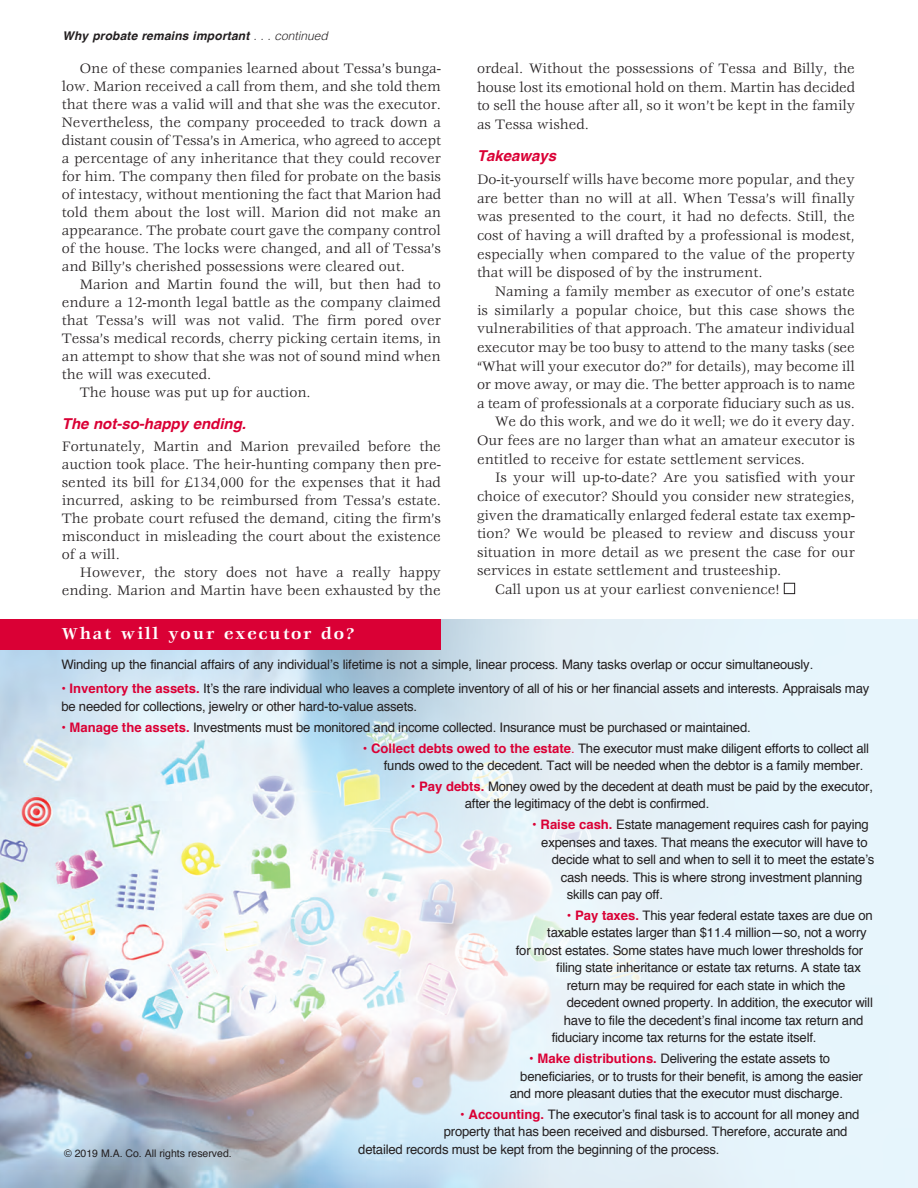
<style>
.page{position:relative;width:918px;height:1188px;background:#fff}
.page>*{position:absolute;margin:0;border:0;box-sizing:border-box;transform-origin:0 0}
.Box_Head{font:700 17.4px "Veljovic";letter-spacing:.1em;color:#fff}
.Body{font:15px/18px "Veljovic";color:#231f20;text-align:justify}
.Body_no_indent{font:15px/18px "Veljovic";color:#231f20;text-align:justify}
.Color_subhead{font:italic 700 15px "Helvetica";color:#da0035}
.box_text{font:13.05px/17.4px "Helvetica";letter-spacing:-.015em;color:#231f20}
.Box_Head-2{font:13.05px "Helvetica";letter-spacing:-.015em;color:#231f20}
.t1{font:italic 700 12px "Helvetica";letter-spacing:.015em;color:#231f20}
.t2{font:10.5px "Helvetica";color:#231f20}
.s1{font-weight:300}
.s2{font-weight:700;color:#da0035}
.s3{color:#da0035}
</style>
<div class="page">
<div style="left:784px;top:583px;width:11px;height:11px;border:1px solid #231f20"></div>
<svg style="left:0;top:620px;width:918px;height:568px;background:#dae3e9"></svg>
<div style="left:0;top:620px;width:441px;height:30px;background:#da0035"></div>
<p class="t1" style="left:63px;top:26px;width:267px">Why probate remains important <span class="s1">. . . continued</span></p>
<p class="Body" style="left:62px;top:60px;width:381px;text-indent:18px">One of these companies learned about Tessa’s bunga&shy;low. Marion received a call from them, and she told them that there was a valid will and that she was the executor.<br>Nevertheless, the company proceeded to track down a distant cousin of Tessa’s in America, who agreed to accept a percentage of any inheritance that they could recover for him. The company then filed for probate on the basis of intestacy, without mentioning the fact that Marion had told them about the lost will. Marion did not make an appearance. The probate court gave the company control of the house. The locks were changed, and all of Tessa’s and Billy’s cherished possessions were cleared out.</p>
<p class="Body" style="left:62px;top:276px;width:381px;text-indent:18px">Marion and Martin found the will, but then had to endure a 12-month legal battle as the company claimed that Tessa’s will was not valid. The firm pored over Tessa’s medical records, cherry picking certain items, in an attempt to show that she was not of sound mind when the will was executed.</p>
<p class="Body" style="left:80px;top:384px;width:232px">The house was put up for auction.</p>
<p class="Color_subhead" style="left:62px;top:411px;width:186px">The not-so-happy ending.</p>
<p class="Body_no_indent" style="left:62px;top:438px;width:381px">Fortunately, Martin and Marion prevailed before the auction took place. The heir-hunting company then pre&shy;sented its bill for £134,000 for the expenses that it had incurred, asking to be reimbursed from Tessa’s estate.<br>The probate court refused the demand, citing the firm’s misconduct in misleading the court about the existence of a will.</p>
<p class="Body" style="left:62px;top:564px;width:381px;text-align:right">However, the story does not have a really happy ending. Marion and Martin have been exhausted by the</p>
<p class="Body" style="left:477px;top:60px;width:380px;line-height:18.6px">ordeal. Without the possessions of Tessa and Billy, the house lost its emotional hold on them. Martin has decided to sell the house after all, so it won’t be kept in the family as Tessa wished.</p>
<p class="Color_subhead" style="left:477px;top:143px;width:81px">Takeaways</p>
<p class="Body_no_indent" style="left:477px;top:171px;width:380px;line-height:18.6px">Do-it-yourself wills have become more popular, and they are better than no will at all. When Tessa’s will finally was presented to the court, it had no defects. Still, the cost of having a will drafted by a professional is modest, especially when compared to the value of the property that will be disposed of by the instrument.</p>
<p class="Body" style="left:477px;top:283px;width:380px;line-height:18.6px;text-indent:18px">Naming a family member as executor of one’s estate is similarly a popular choice, but this case shows the vulnerabilities of that approach. The amateur individual executor may be too busy to attend to the many tasks (see “What will your executor do?” for details), may become ill or move away, or may die. The better approach is to name a team of professionals at a corporate fiduciary such as us.</p>
<p class="Body" style="left:477px;top:413px;width:379px;line-height:18.6px;text-indent:18px">We do this work, and we do it well; we do it every day.<br>Our fees are no larger than what an amateur executor is entitled to receive for estate settlement services.</p>
<p class="Body" style="left:477px;top:469px;width:380px;line-height:18.6px;text-indent:18px">Is your will up-to-date? Are you satisfied with your choice of executor? Should you consider new strategies, given the dramatically enlarged federal estate tax exemp&shy;tion? We would be pleased to review and discuss your situation in more detail as we present the case for our services in estate settlement and trusteeship.</p>
<p class="Body" style="left:495px;top:581px;width:286px">Call upon us at your earliest convenience!</p>
<p class="Box_Head" style="left:61px;top:624px;width:295px">What will your executor do?</p>
<p class="Box_Head-2" style="left:61px;top:655px;width:753px">Winding up the financial affairs of any individual’s lifetime is not a simple, linear process. Many tasks overlap or occur simultaneously.</p>
<p class="box_text" style="left:61px;top:681px;width:809px"><span class="s2">• Inventory the assets.</span> It’s the rare individual who leaves a complete inventory of all of his or her financial assets and interests. Appraisals may be needed for collections, jewelry or other hard-to-value assets.</p>
<p class="box_text" style="left:61px;top:719px;width:691px"><span class="s2">• Manage the assets.</span> Investments must be monitored and income collected. Insurance must be purchased or maintained.</p>
<p class="box_text" style="left:384px;top:740px;width:487px;text-indent:-21px"><span class="s2">• Collect debts owed to the estate</span><span class="s3">.</span> The executor must make diligent efforts to collect all funds owed to the decedent. Tact will be needed when the debtor is a family member.</p>
<p class="box_text" style="left:465px;top:778px;width:410px;text-indent:-54px"><span class="s2">• Pay debts.</span> Money owed by the decedent at death must be paid by the executor, after the legitimacy of the debt is confirmed.</p>
<p class="box_text" style="left:532px;top:816px;width:338px"><span class="s2">• Raise cash.</span> Estate management requires cash for paying</p>
<p class="box_text" style="left:541px;top:834px;width:328px">expenses and taxes. That means the executor will have to</p>
<p class="box_text" style="left:552px;top:851px;width:324px">decide what to sell and when to sell it to meet the estate’s</p>
<p class="box_text" style="left:561px;top:869px;width:303px">cash needs. This is where strong investment planning</p>
<p class="box_text" style="left:567px;top:886px;width:98px">skills can pay off.</p>
<p class="box_text" style="left:567px;top:907px;width:307px"><span class="s2">• Pay taxes.</span> This year federal estate taxes are due on</p>
<p class="box_text" style="left:547px;top:925px;width:321px">taxable estates larger than $11.4 million—so, not a worry</p>
<p class="box_text" style="left:516px;top:942px;width:349px">for most estates. Some states have much lower thresholds for</p>
<p class="box_text" style="left:556px;top:959px;width:306px">filing state inheritance or estate tax returns. A state tax</p>
<p class="box_text" style="left:567px;top:977px;width:280px">return may be required for each state in which the</p>
<p class="box_text" style="left:567px;top:994px;width:308px">decedent owned property. In addition, the executor will</p>
<p class="box_text" style="left:564px;top:1012px;width:301px">have to file the decedent’s final income tax return and</p>
<p class="box_text" style="left:552px;top:1029px;width:266px">fiduciary income tax returns for the estate itself.</p>
<p class="box_text" style="left:529px;top:1050px;width:302px"><span class="s2">• Make distributions.</span> Delivering the estate assets to</p>
<p class="box_text" style="left:520px;top:1068px;width:344px">beneficiaries, or to trusts for their benefit, is among the easier</p>
<p class="box_text" style="left:510px;top:1085px;width:335px">and more pleasant duties that the executor must discharge.</p>
<p class="box_text" style="left:444px;top:1106px;width:417px;text-indent:17px"><span class="s2">• Accounting.</span> The executor’s final task is to account for all money and property that has been received and disbursed. Therefore, accurate and</p>
<p class="t2" style="left:64px;top:1146px;width:169px">© 2019 M.A. Co. All rights reserved.</p>
<p class="box_text" style="left:358px;top:1141px;width:363px">detailed records must be kept from the beginning of the process.</p>
</div>
